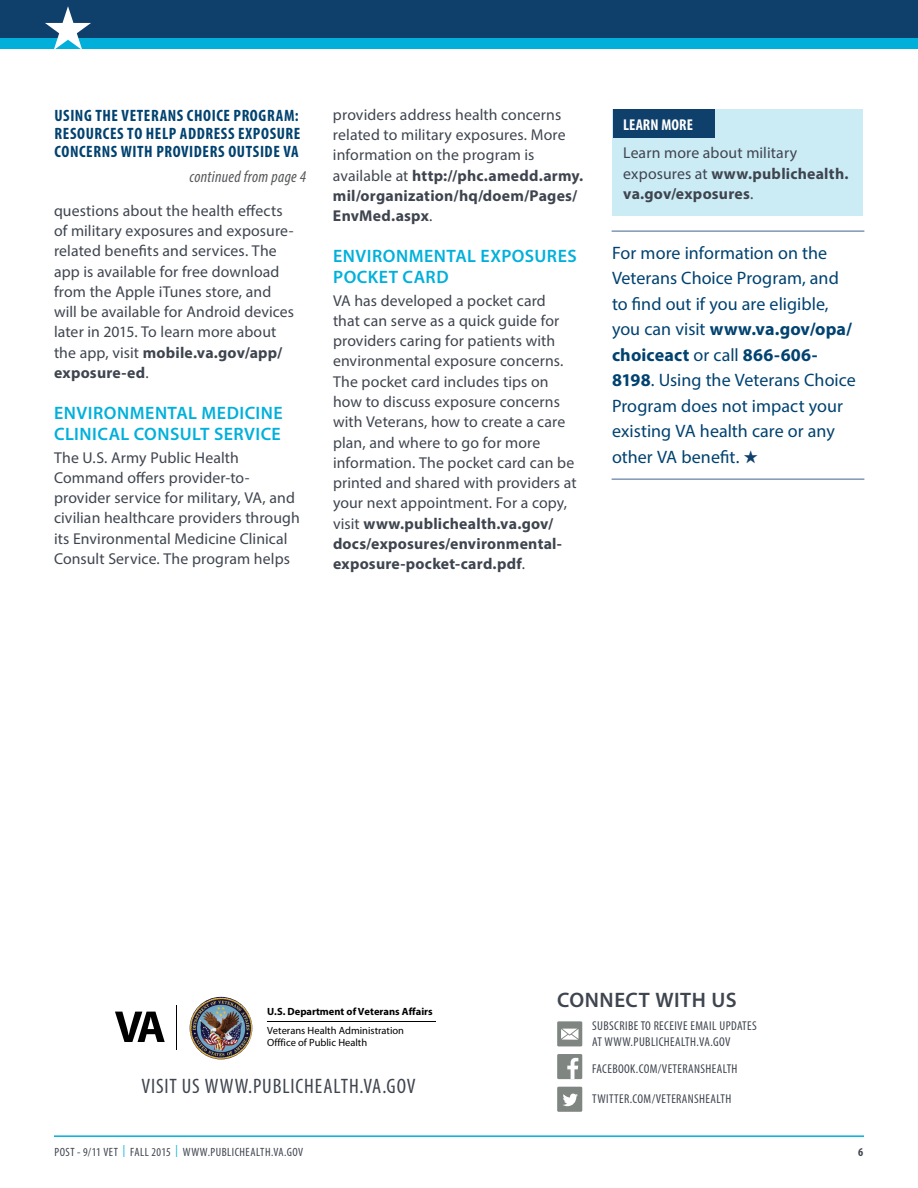
<style>
.page{position:relative;width:918px;height:1188px;background:#fff}
.page>*{position:absolute;margin:0;border:0;box-sizing:border-box;transform-origin:0 0}
.Social_Media{font:condensed 21px "Myriad Pro";letter-spacing:.04em;color:#3f454f}
.Social_Media-2{font:600 21px "Myriad Pro";letter-spacing:.025em;color:#3f454f}
.callout{font:18px/25.5px "Myriad Pro";color:#004270}
.Subhead{font:600 18px/21px "Myriad Pro";letter-spacing:.025em;color:#00b0db}
.Title_continued{font:700 condensed 16.5px/18px "Myriad Pro";letter-spacing:.035em;color:#004270;text-align:justify}
.Title_continued-2{font:italic condensed 16.5px "Myriad Pro";letter-spacing:.02em;color:#58595b}
.t1{font:15.75px/20.2px "Myriad Pro";letter-spacing:.005em;color:#3f454f}
.t2{font:700 condensed 15.75px "Myriad Pro";letter-spacing:.01em;color:#fff}
.Social_Media-3{font:condensed 12.9px "Myriad Pro";letter-spacing:.03em;color:#3f454f}
.t3{font:condensed 12px "Myriad Pro";letter-spacing:.04em;color:#3f454f}
.t4{font:700 condensed 12px "Myriad Pro";color:#3f454f}
.t5{font:700 10.5px/19.5px "Myriad Pro";color:#000}
.t6{font:10.5px "Myriad Pro";color:#000}
.s1{font-weight:700}
.s2{color:#0f406b}
.s3{font-weight:400}
.s4{color:#00b0db}
</style>
<div class="page">
<hr style="left:54px;top:1135px;width:810px;height:2px;background:#00b0db">
<div style="left:0;top:0;width:918px;height:48px;background:#00b0db"></div>
<div style="left:0;top:0;width:918px;height:38px;background:#0f406b"></div>
<div style="left:613px;top:109px;width:250px;height:106px;background:#cbebf5"></div>
<div style="left:614px;top:110px;width:102px;height:28px;background:#0f406b"></div>
<div style="left:557px;top:1054px;width:25px;height:25px;background:#7f8581"></div>
<svg style="left:567px;top:1058px;width:11px;height:21px"></svg>
<div style="left:557px;top:1021px;width:25px;height:25px;background:#7f8581"></div>
<svg style="left:561px;top:1028px;width:18px;height:12px"></svg>
<div style="left:557px;top:1087px;width:25px;height:25px;background:#7f8581"></div>
<svg style="left:563px;top:1094px;width:15px;height:12px"></svg>
<img style="left:190px;top:997px;width:62px;height:62px;border-radius:31px">
<hr style="left:176px;top:1005px;width:1px;height:45px;background:#000">
<svg style="left:115px;top:1012px;width:50px;height:30px"></svg>
<hr style="left:267px;top:1021px;width:169px;height:1px;background:#010101">
<hr style="left:612px;top:230px;width:252px;height:2px;background:#7f96b5">
<hr style="left:612px;top:478px;width:252px;height:2px;background:#7f96b5">
<svg style="left:45px;top:48px;width:46px;height:1px"></svg>
<p class="Title_continued" style="left:55px;top:106px;width:247px">USING THE VETERANS CHOICE PROGRAM:<br>RESOURCES TO HELP ADDRESS EXPOSURE CONCERNS WITH PROVIDERS OUTSIDE VA</p>
<p class="Title_continued-2" style="left:190px;top:166px;width:118px">continued from page 4</p>
<p class="t1" style="left:54px;top:200px;width:242px">questions about the health effects of military exposures and exposure&shy;related benefits and services. The app is available for free download from the Apple iTunes store, and will be available for Android devices later in 2015. To learn more about the app, visit <span class="s1">mobile.va.gov/app/ exposure-ed</span>.</p>
<p class="Subhead" style="left:54px;top:402px;width:230px">ENVIRONMENTAL MEDICINE<br>CLINICAL CONSULT SERVICE</p>
<p class="t1" style="left:54px;top:447px;width:247px">The U.S. Army Public Health Command offers provider-to&shy;provider service for military, VA, and civilian healthcare providers through its Environmental Medicine Clinical Consult Service. The program helps</p>
<p class="t1" style="left:333px;top:104px;width:252px">providers address health concerns related to military exposures. More information on the program is available at <span class="s1">http://phc.amedd.army. mil/organization/hq/doem/Pages/<br>EnvMed.aspx</span>.</p>
<p class="Subhead" style="left:333px;top:245px;width:245px">ENVIRONMENTAL EXPOSURES<br>POCKET CARD</p>
<p class="t1" style="left:333px;top:290px;width:245px">VA has developed a pocket card that can serve as a quick guide for providers caring for patients with environmental exposure concerns.<br>The pocket card includes tips on how to discuss exposure concerns with Veterans, how to create a care plan, and where to go for more information. The pocket card can be printed and shared with providers at your next appointment. For a copy, visit <span class="s1">www.publichealth.va.gov/ docs/exposures/environmental&shy;exposure-pocket-card.pdf</span>.</p>
<p class="t2" style="left:623px;top:114px;width:71px">LEARN MORE</p>
<p class="t1" style="left:623px;top:143px;width:227px">Learn more about military exposures at <span class="s1">www.publichealth. va.gov/exposures</span>.</p>
<p class="callout" style="left:612px;top:239px;width:245px">For more information on the<br>Veterans Choice Program, and to find out if you are eligible, you can visit <span class="s1">www.va.gov/opa/ choiceact</span> or call <span class="s1">866-606-<br>8198</span>. Using the Veterans Choice<br>Program does not impact your existing VA health care or any other VA benefit. <span class="s2">★</span></p>
<p class="t5" style="left:267px;top:1001px;width:167px">U.S. Department of Veterans Affairs<br><span class="s3">Veterans Health Administration</span></p>
<p class="t6" style="left:267px;top:1036px;width:102px">Offfice of Public Health</p>
<p class="Social_Media" style="left:141px;top:1074px;width:276px">VISIT US WWW.PUBLICHEALTH.VA.GOV</p>
<p class="Social_Media-2" style="left:557px;top:987px;width:181px">CONNECT WITH US</p>
<p class="Social_Media-3" style="left:592px;top:1018px;width:166px">SUBSCRIBE TO RECEIVE EMAIL UPDATES</p>
<p class="Social_Media-3" style="left:592px;top:1034px;width:140px">AT WWW.PUBLICHEALTH.VA.GOV</p>
<p class="Social_Media-3" style="left:592px;top:1061px;width:147px">FACEBOOK.COM/VETERANSHEALTH</p>
<p class="Social_Media-3" style="left:592px;top:1091px;width:141px">TWITTER.COM/VETERANSHEALTH</p>
<p class="t3" style="left:54px;top:1145px;width:250px">POST - 9/11 VET <span class="s4">|</span> FALL 2015 <span class="s4">|</span> WWW.PUBLICHEALTH.VA.GOV</p>
<p class="t4" style="left:858px;top:1144px;width:7px">6</p>
</div>
